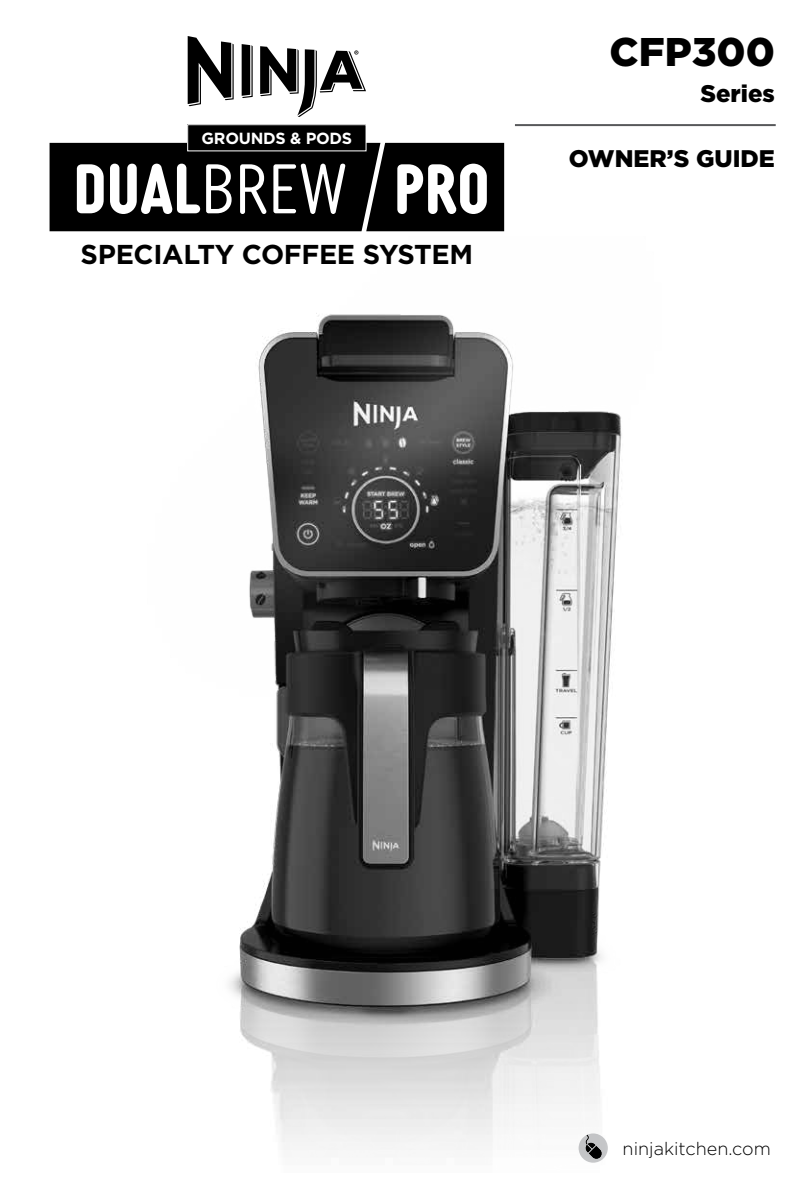
<style>
.page{position:relative;width:811px;height:1191px;background:#fff}
.page>*{position:absolute;margin:0;border:0;box-sizing:border-box;transform-origin:0 0}
.t1{font:700 68px "Diazo MVB Ex Cond";color:#fff}
.t2{font:900 40px "Gotham";color:#000}
.t3{font:700 27.2px "Gotham";letter-spacing:-.01em;color:#000}
.t4{font:900 24px "Gotham";color:#000}
.t5{font:300 18px "Gotham";color:#000}
.t6{font:700 16.2px "Gotham";letter-spacing:-.015em;color:#fff}
.s1{font-family:"Diazo MVB Cond";font-weight:300}
</style>
<div class="page">
<img style="left:229px;top:313px;width:393px;height:850px">
<svg style="left:188px;top:36px;width:46px;height:70px"></svg>
<svg style="left:242px;top:44px;width:11px;height:54px"></svg>
<svg style="left:260px;top:46px;width:106px;height:71px"></svg>
<div style="left:50px;top:143px;width:454px;height:88px;background:#000"></div>
<div style="left:188px;top:125px;width:178px;height:26px;background:#000"></div>
<div style="left:187px;top:124px;width:179px;height:27px;border:1px solid #fff"></div>
<hr style="left:515px;top:124px;width:260px;height:2px;background:#58595b">
<p class="t6" style="left:202px;top:128px;width:152px">GROUNDS &amp; PODS</p>
<h1 class="t1" style="left:73px;top:135px;width:276px">Dual<span class="s1">BREW</span></h1>
<h1 class="t1" style="left:394px;top:135px;width:98px">PRO</h1>
<p class="t3" style="left:81px;top:237px;width:394px">SPECIALTY COFFEE SYSTEM</p>
<h2 class="t2" style="left:609px;top:25px;width:167px">CFP300</h2>
<p class="t4" style="left:700px;top:77px;width:76px">Series</p>
<p class="t4" style="left:569px;top:142px;width:207px">OWNER’S GUIDE</p>
<p class="t5" style="left:622px;top:1137px;width:150px">ninjakitchen.com</p>
</div>
